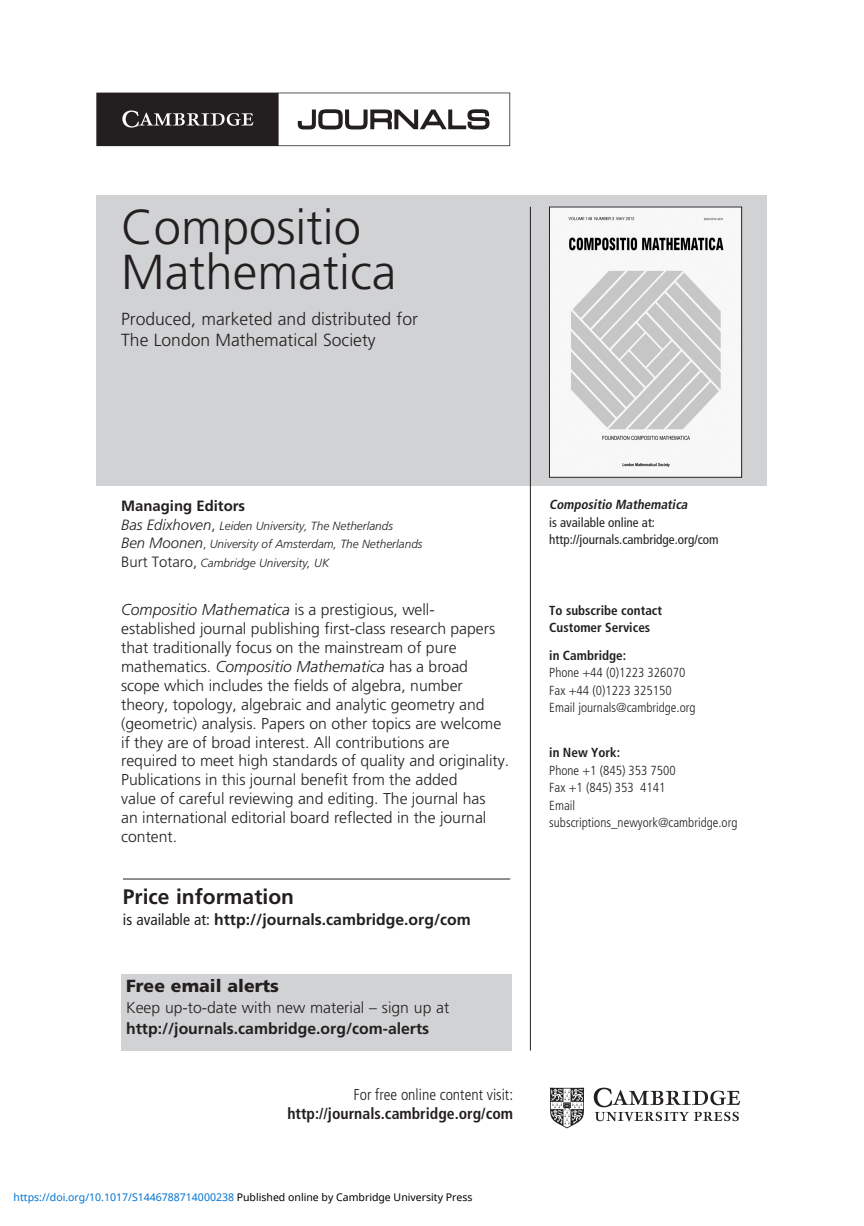
<style>
.page{position:relative;width:864px;height:1226px;background:#fff}
.page>*{position:absolute;margin:0;border:0;box-sizing:border-box;transform-origin:0 0}
._01_Title_-_The_Jour{font:300 49px "Frutiger LT Std";color:#231f20}
._06_Price_Info_head{font:700 21px "Frutiger LT Std";color:#231f20}
._02_subtitle{font:300 17.5px/21px "Frutiger LT Std";color:#231f20}
._08_Free_email_alert{font:900 17.5px "Frutiger LT Std";color:#231f20}
._05_main_text{font:300 15.75px/18.9px "Frutiger LT Std";color:#231f20}
._07_Price_info_text{font:700 15.75px "Frutiger LT Std";color:#231f20}
._10_Free_email_url{font:700 15.75px "Frutiger LT Std";color:#231f20}
._09_Free_email_text{font:300 15.75px "Frutiger LT Std";color:#231f20}
._17_Free_online_url{font:700 condensed 15.75px "Frutiger LT Std";color:#231f20}
._16_Free_online_cont{font:300 condensed 15.75px "Frutiger LT Std";color:#231f20}
._03_Editor_head{font:700 14.88px "Frutiger LT Std";color:#231f20}
._15_subscribe_addres{font:300 condensed 13.12px "Frutiger LT Std";color:#231f20}
._12_Right_col_journa{font:condensed 13.12px "Frutiger LT Std";color:#231f20}
._13_To_subscribe_hea{font:700 condensed 13.12px/17.5px "Frutiger LT Std";color:#231f20}
._14____in_Cambridg{font:700 condensed 13.12px "Frutiger LT Std";color:#231f20}
._11_Right_col_journa{font:italic 700 condensed 13.12px "Frutiger LT Std";color:#231f20}
._04_Editor_names{font:italic 300 11.9px "Frutiger LT Std";color:#231f20}
.t1{font:10.5px "Noto Sans";color:#0172cf}
.s1{font-size:14.88px}
.s2{font-style:normal;font-size:14.88px}
.s3{font-style:normal}
.s4{font-style:italic}
.s5{font-weight:400;font-stretch:condensed}
.s6{color:#000}
</style>
<div class="page">
<div style="left:96px;top:195px;width:670px;height:291px;background:#d1d2d4"></div>
<svg style="left:96px;top:93px;width:414px;height:53px"></svg>
<img style="left:551px;top:209px;width:188px;height:266px">
<div style="left:121px;top:973px;width:390px;height:77px;background:#d1d2d4"></div>
<hr style="left:123px;top:878px;width:387px;height:1px;background:#231f20">
<hr style="left:529px;top:207px;width:1px;height:843px;background:#231f20">
<img style="left:550px;top:1087px;width:191px;height:42px">
<p class="_01_Title_-_The_Jour" style="left:121px;top:199px;width:241px">Compositio</p>
<p class="_01_Title_-_The_Jour" style="left:121px;top:244px;width:276px">Mathematica</p>
<p class="_02_subtitle" style="left:121px;top:308px;width:298px">Produced, marketed and distributed for<br>The London Mathematical Society</p>
<p class="_03_Editor_head" style="left:121px;top:497px;width:125px">Managing Editors</p>
<p class="_04_Editor_names" style="left:121px;top:519px;width:273px"><span class="s1">Bas Edixhoven</span><span class="s2">,</span> Leiden University, The Netherlands</p>
<p class="_04_Editor_names" style="left:121px;top:537px;width:303px"><span class="s1">Ben Moonen</span><span class="s3">,</span> University of Amsterdam, The Netherlands</p>
<p class="_04_Editor_names" style="left:121px;top:556px;width:209px"><span class="s2">Burt Totaro,</span> Cambridge University, UK</p>
<p class="_05_main_text" style="left:121px;top:600px;width:389px"><span class="s4">Compositio Mathematica</span> is a prestigious, well&shy;established journal publishing first-class research papers that traditionally focus on the mainstream of pure mathematics. <span class="s4">Compositio Mathematica</span> has a broad scope which includes the fields of algebra, number theory, topology, algebraic and analytic geometry and (geometric) analysis. Papers on other topics are welcome if they are of broad interest. All contributions are required to meet high standards of quality and originality.<br>Publications in this journal benefit from the added<br>value of careful reviewing and editing. The journal has<br>an international editorial board reflected in the journal content.</p>
<p class="_13_To_subscribe_hea" style="left:549px;top:601px;width:114px">To subscribe contact<br>Customer Services</p>
<p class="_11_Right_col_journa" style="left:549px;top:497px;width:142px">Compositio Mathematica</p>
<p class="_12_Right_col_journa" style="left:549px;top:514px;width:107px">is available online at:</p>
<p class="_12_Right_col_journa" style="left:549px;top:532px;width:171px">http://journals.cambridge.org/com</p>
<p class="_14____in_Cambridg" style="left:549px;top:647px;width:78px">in Cambridge:</p>
<p class="_15_subscribe_addres" style="left:549px;top:665px;width:137px">Phone +44 (0)1223 326070</p>
<p class="_15_subscribe_addres" style="left:549px;top:682px;width:124px">Fax +44 (0)1223 325150</p>
<p class="_15_subscribe_addres" style="left:549px;top:700px;width:148px">Email journals@cambridge.org</p>
<p class="_14____in_Cambridg" style="left:549px;top:744px;width:72px">in New York:</p>
<p class="_15_subscribe_addres" style="left:549px;top:762px;width:128px">Phone +1 (845) 353 7500</p>
<p class="_15_subscribe_addres" style="left:549px;top:780px;width:117px">Fax +1 (845) 353 4141</p>
<p class="_15_subscribe_addres" style="left:549px;top:797px;width:28px">Email</p>
<p class="_15_subscribe_addres" style="left:549px;top:815px;width:189px">subscriptions_newyork@cambridge.org</p>
<p class="_06_Price_Info_head" style="left:123px;top:884px;width:172px">Price information</p>
<p class="_07_Price_info_text" style="left:123px;top:910px;width:349px"><span class="s5">is available at:</span> http://journals.cambridge.org/com</p>
<p class="_08_Free_email_alert" style="left:126px;top:974px;width:154px">Free email alerts</p>
<p class="_09_Free_email_text" style="left:126px;top:998px;width:324px">Keep up-to-date with new material – sign up at</p>
<p class="_10_Free_email_url" style="left:126px;top:1018px;width:304px">http://journals.cambridge.org/com-alerts</p>
<p class="_16_Free_online_cont" style="left:353px;top:1085px;width:161px">For free online content visit:</p>
<p class="_17_Free_online_url" style="left:287px;top:1103px;width:227px">http://journals.cambridge.org/com</p>
<p class="t1" style="left:14px;top:1189px;width:460px">https://doi.org/10.1017/S1446788714000238 <span class="s6">Published online by Cambridge University Press</span></p>
</div>
